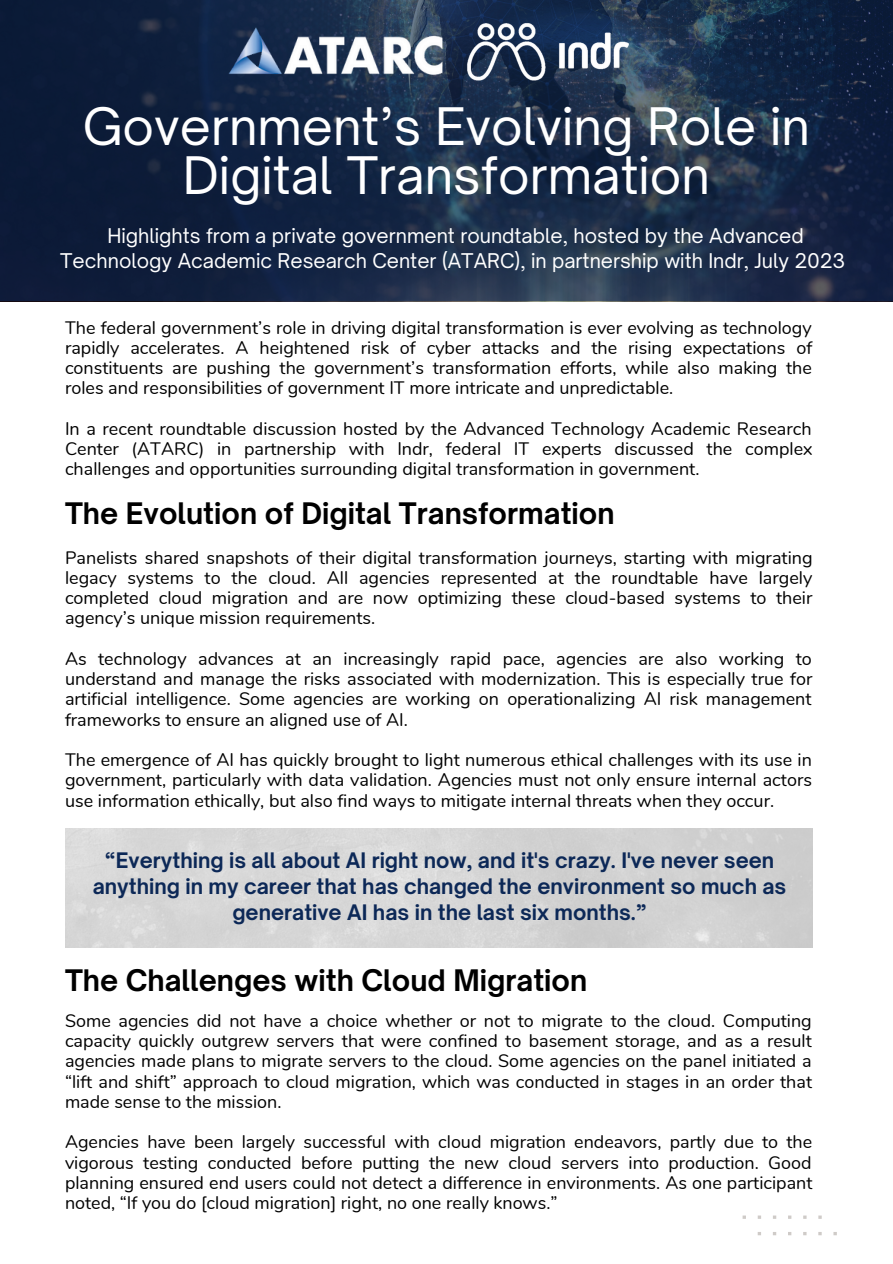
<style>
.page{position:relative;width:893px;height:1264px;background:#fff}
.page>*{position:absolute;margin:0;border:0;box-sizing:border-box;transform-origin:0 0}
.t1{font:49.5px/49.5px "Open Sauce One";color:#fff;text-align:center}
.t2{font:700 28.35px "Open Sauce One";color:#000}
.t3{font:700 20.4px/25.8px "Open Sauce One";color:#0c2857;text-align:center}
.t4{font:19.5px/24.8px "Open Sauce One";color:#fff;text-align:center}
.t5{font:18px/20.2px "Nunito";color:#000;text-align:justify}
</style>
<div class="page">
<svg style="left:742px;top:1215px;width:94px;height:21px"></svg>
<svg style="left:0;top:0;width:892px;height:300px;fill:#112341"></svg>
<img style="left:219px;top:23px;width:221px;height:61px">
<img style="left:440px;top:15px;width:201px;height:77px">
<p class="t1" style="left:83px;top:101px;width:728px">Government’s Evolving Role in<br>Digital Transformation</p>
<p class="t4" style="left:60px;top:223px;width:786px">Highlights from a private government roundtable, hosted by the Advanced<br>Technology Academic Research Center (ATARC), in partnership with Indr, July 2023</p>
<p class="t5" style="left:65px;top:317px;width:748px">The federal government’s role in driving digital transformation is ever evolving as technology rapidly accelerates. A heightened risk of cyber attacks and the rising expectations of constituents are pushing the government’s transformation efforts, while also making the roles and responsibilities of government IT more intricate and unpredictable.</p>
<p class="t5" style="left:65px;top:419px;width:749px">In a recent roundtable discussion hosted by the Advanced Technology Academic Research Center (ATARC) in partnership with Indr, federal IT experts discussed the complex challenges and opportunities surrounding digital transformation in government.</p>
<p class="t2" style="left:65px;top:495px;width:551px">The Evolution of Digital Transformation</p>
<p class="t5" style="left:65px;top:547px;width:749px">Panelists shared snapshots of their digital transformation journeys, starting with migrating legacy systems to the cloud. All agencies represented at the roundtable have largely completed cloud migration and are now optimizing these cloud-based systems to their agency’s unique mission requirements.</p>
<p class="t5" style="left:65px;top:649px;width:749px">As technology advances at an increasingly rapid pace, agencies are also working to understand and manage the risks associated with modernization. This is especially true for artificial intelligence. Some agencies are working on operationalizing AI risk management frameworks to ensure an aligned use of AI.</p>
<p class="t5" style="left:65px;top:750px;width:748px">The emergence of AI has quickly brought to light numerous ethical challenges with its use in government, particularly with data validation. Agencies must not only ensure internal actors use information ethically, but also find ways to mitigate internal threats when they occur.</p>
<p class="t3" style="left:93px;top:847px;width:695px">“Everything is all about AI right now, and it's crazy. I've never seen anything in my career that has changed the environment so much as generative AI has in the last six months.”</p>
<p class="t2" style="left:65px;top:962px;width:523px">The Challenges with Cloud Migration</p>
<p class="t5" style="left:65px;top:1010px;width:748px">Some agencies did not have a choice whether or not to migrate to the cloud. Computing capacity quickly outgrew servers that were confined to basement storage, and as a result agencies made plans to migrate servers to the cloud. Some agencies on the panel initiated a “lift and shift” approach to cloud migration, which was conducted in stages in an order that made sense to the mission.</p>
<p class="t5" style="left:65px;top:1132px;width:749px">Agencies have been largely successful with cloud migration endeavors, partly due to the vigorous testing conducted before putting the new cloud servers into production. Good planning ensured end users could not detect a difference in environments. As one participant noted, “If you do [cloud migration] right, no one really knows.”</p>
</div>
